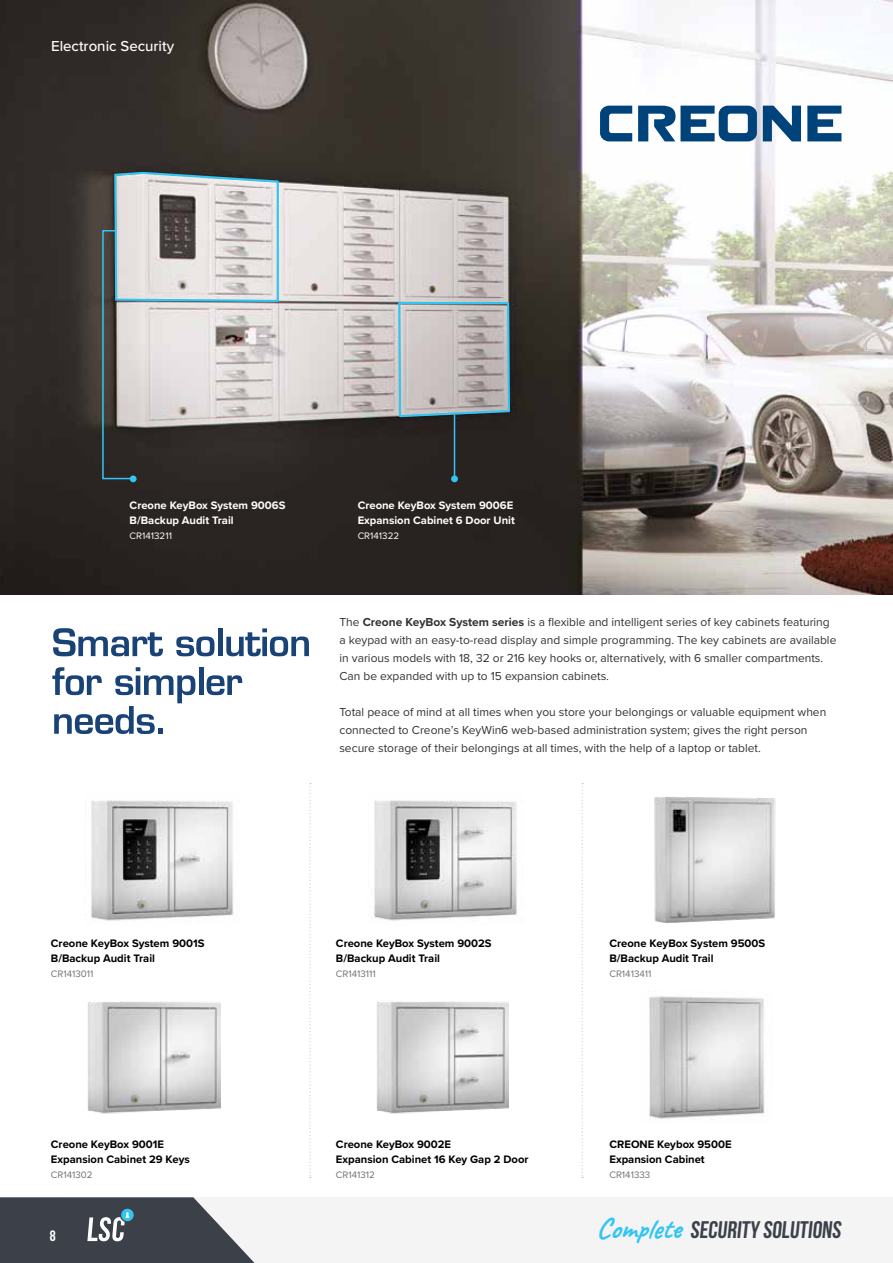
<style>
.page{position:relative;width:893px;height:1263px;background:#fff}
.page>*{position:absolute;margin:0;border:0;box-sizing:border-box;transform-origin:0 0}
.t1{font:700 24px "Bebas Neue";color:#3b4049}
.t2{font:500 15px "Proxima Nova";color:#fff}
.t3{font:700 15px "Bebas Neue";color:#fff}
.t4{font:12px/18px "Proxima Nova";color:#353132}
.t5{font:700 11.25px/15px "Proxima Nova";color:#000}
.t6{font:700 11.25px/15px "Proxima Nova";color:#fff}
.t7{font:9.75px "Proxima Nova";color:#727272}
.t8{font:9.75px "Proxima Nova";color:#fff}
.s1{font-weight:700}
.s2{font-family:"Caveat";font-size:28.5px;color:#32c5f4}
</style>
<div class="page">
<div style="left:63px;top:1197px;width:830px;height:66px;background:#f4f4f4"></div>
<svg style="left:0;top:1197px;width:255px;height:66px"></svg>
<svg style="left:309px;top:783px;width:2px;height:395px"></svg>
<svg style="left:582px;top:783px;width:1px;height:395px"></svg>
<img style="left:0;top:0;width:893px;height:594px">
<svg style="left:101px;top:171px;width:179px;height:309px"></svg>
<div style="left:130px;top:475px;width:7px;height:7px;background:#32c5f4;border-radius:50%"></div>
<div style="left:451px;top:475px;width:7px;height:7px;background:#32c5f4;border-radius:50%"></div>
<svg style="left:397px;top:301px;width:114px;height:117px"></svg>
<hr style="left:454px;top:414px;width:1px;height:64px;background:#32c5f4">
<svg style="left:53px;top:628px;width:110px;height:28px"></svg>
<svg style="left:176px;top:636px;width:39px;height:20px"></svg>
<hr style="left:218px;top:628px;width:4px;height:28px;background:#194276">
<svg style="left:226px;top:628px;width:83px;height:28px"></svg>
<hr style="left:199px;top:667px;width:4px;height:28px;background:#194276">
<svg style="left:207px;top:675px;width:35px;height:20px"></svg>
<svg style="left:52px;top:667px;width:143px;height:67px"></svg>
<img style="left:85px;top:800px;width:149px;height:121px">
<img style="left:374px;top:800px;width:143px;height:121px">
<img style="left:654px;top:796px;width:122px;height:127px">
<img style="left:88px;top:1001px;width:132px;height:113px">
<img style="left:376px;top:1001px;width:133px;height:113px">
<img style="left:649px;top:996px;width:116px;height:123px">
<svg style="left:807px;top:106px;width:34px;height:35px"></svg>
<svg style="left:763px;top:106px;width:38px;height:35px"></svg>
<svg style="left:638px;top:106px;width:119px;height:35px"></svg>
<svg style="left:600px;top:106px;width:32px;height:35px"></svg>
<p class="t2" style="left:51px;top:35px;width:125px">Electronic Security</p>
<p class="t6" style="left:130px;top:497px;width:157px">Creone KeyBox System 9006S<br>B/Backup Audit Trail</p>
<p class="t8" style="left:130px;top:528px;width:44px">CR1413211</p>
<p class="t6" style="left:358px;top:497px;width:159px">Creone KeyBox System 9006E<br>Expansion Cabinet 6 Door Unit</p>
<p class="t8" style="left:358px;top:528px;width:43px">CR141322</p>
<p class="t4" style="left:339px;top:612px;width:498px">The <span class="s1">Creone KeyBox System series</span> is a flexible and intelligent series of key cabinets featuring a keypad with an easy-to-read display and simple programming. The key cabinets are available in various models with 18, 32 or 216 key hooks or, alternatively, with 6 smaller compartments.<br>Can be expanded with up to 15 expansion cabinets.</p>
<p class="t4" style="left:339px;top:702px;width:488px">Total peace of mind at all times when you store your belongings or valuable equipment when connected to Creone’s KeyWin6 web-based administration system; gives the right person secure storage of their belongings at all times, with the help of a laptop or tablet.</p>
<p class="t5" style="left:51px;top:935px;width:155px">Creone KeyBox System 9001S<br>B/Backup Audit Trail</p>
<p class="t7" style="left:51px;top:966px;width:44px">CR1413011</p>
<p class="t5" style="left:51px;top:1136px;width:140px">Creone KeyBox 9001E<br>Expansion Cabinet 29 Keys</p>
<p class="t7" style="left:51px;top:1167px;width:43px">CR141302</p>
<p class="t3" style="left:50px;top:1228px;width:7px">8</p>
<p class="t5" style="left:336px;top:935px;width:157px">Creone KeyBox System 9002S<br>B/Backup Audit Trail</p>
<p class="t7" style="left:336px;top:966px;width:41px">CR1413111</p>
<p class="t5" style="left:336px;top:1136px;width:194px">Creone KeyBox 9002E<br>Expansion Cabinet 16 Key Gap 2 Door</p>
<p class="t7" style="left:336px;top:1167px;width:41px">CR141312</p>
<p class="t5" style="left:609px;top:935px;width:157px">Creone KeyBox System 9500S<br>B/Backup Audit Trail</p>
<p class="t7" style="left:609px;top:966px;width:44px">CR1413411</p>
<p class="t5" style="left:609px;top:1136px;width:124px">CREONE Keybox 9500E<br>Expansion Cabinet</p>
<p class="t7" style="left:609px;top:1167px;width:42px">CR141333</p>
<h1 class="t1" style="left:596px;top:1217px;width:249px"><span class="s2">Complete</span> SECURITY SOLUTIONS</h1>
</div>
